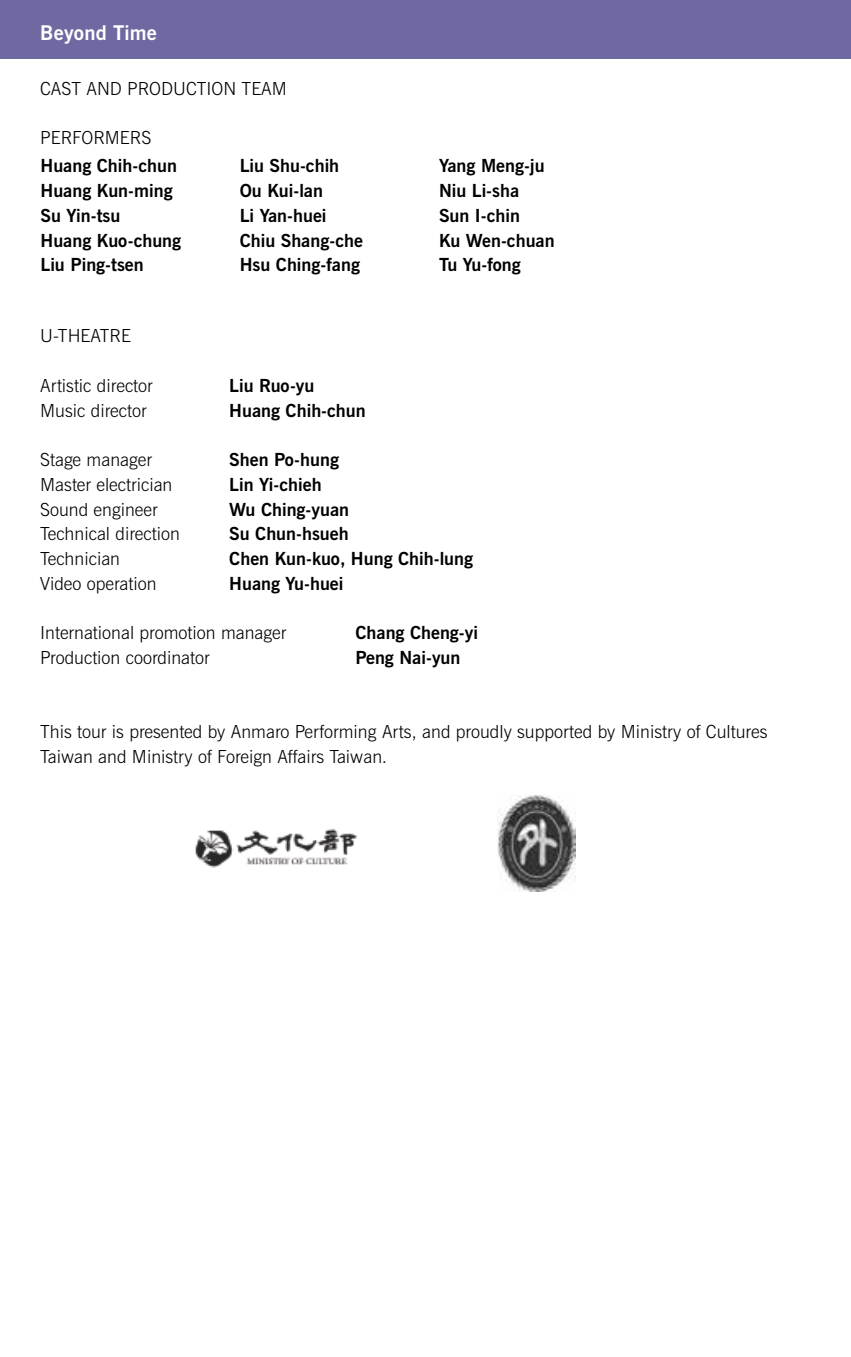
<style>
.page{position:relative;width:851px;height:1357px;background:#fff}
.page>*{position:absolute;margin:0;border:0;box-sizing:border-box;transform-origin:0 0}
.t1{font:700 20.25px "News Gothic BT";letter-spacing:.01em;color:#fff}
.t2{font:300 18px/24.8px "News Gothic BT";color:#000}
.t3{font:700 18px/24.8px "News Gothic BT";color:#000}
</style>
<div class="page">
<div style="left:0;top:0;width:850px;height:59px;background:#6f69a1"></div>
<img style="left:195px;top:829px;width:162px;height:39px">
<img style="left:498px;top:794px;width:77px;height:97px">
<p class="t1" style="left:40px;top:20px;width:118px">Beyond Time</p>
<p class="t2" style="left:40px;top:76px;width:248px">CAST AND PRODUCTION TEAM</p>
<p class="t2" style="left:40px;top:125px;width:112px">PERFORMERS</p>
<p class="t3" style="left:40px;top:153px;width:142px">Huang Chih-chun<br>Huang Kun-ming<br>Su Yin-tsu<br>Huang Kuo-chung<br>Liu Ping-tsen</p>
<p class="t3" style="left:240px;top:153px;width:125px">Liu Shu-chih<br>Ou Kui-lan<br>Li Yan-huei<br>Chiu Shang-che<br>Hsu Ching-fang</p>
<p class="t3" style="left:439px;top:153px;width:117px">Yang Meng-ju<br>Niu Li-sha<br>Sun I-chin<br>Ku Wen-chuan<br>Tu Yu-fong</p>
<p class="t2" style="left:40px;top:323px;width:92px">U-THEATRE</p>
<p class="t2" style="left:40px;top:373px;width:114px">Artistic director</p>
<p class="t3" style="left:229px;top:373px;width:87px">Liu Ruo-yu</p>
<p class="t2" style="left:40px;top:398px;width:108px">Music director</p>
<p class="t3" style="left:229px;top:398px;width:138px">Huang Chih-chun</p>
<p class="t2" style="left:40px;top:447px;width:113px">Stage manager</p>
<p class="t3" style="left:229px;top:447px;width:111px">Shen Po-hung</p>
<p class="t2" style="left:40px;top:472px;width:134px">Master electrician</p>
<p class="t3" style="left:229px;top:472px;width:94px">Lin Yi-chieh</p>
<p class="t2" style="left:40px;top:497px;width:119px">Sound engineer</p>
<p class="t3" style="left:229px;top:497px;width:121px">Wu Ching-yuan</p>
<p class="t2" style="left:40px;top:521px;width:141px">Technical direction</p>
<p class="t3" style="left:229px;top:521px;width:121px">Su Chun-hsueh</p>
<p class="t2" style="left:40px;top:546px;width:81px">Technician</p>
<p class="t3" style="left:229px;top:546px;width:245px">Chen Kun-kuo, Hung Chih-lung</p>
<p class="t2" style="left:40px;top:571px;width:118px">Video operation</p>
<p class="t3" style="left:229px;top:571px;width:116px">Huang Yu-huei</p>
<p class="t2" style="left:40px;top:620px;width:248px">International promotion manager</p>
<p class="t3" style="left:355px;top:620px;width:124px">Chang Cheng-yi</p>
<p class="t2" style="left:40px;top:645px;width:171px">Production coordinator</p>
<p class="t3" style="left:355px;top:645px;width:107px">Peng Nai-yun</p>
<p class="t2" style="left:40px;top:719px;width:728px">This tour is presented by Anmaro Performing Arts, and proudly supported by Ministry of Cultures<br>Taiwan and Ministry of Foreign Affairs Taiwan.</p>
</div>
